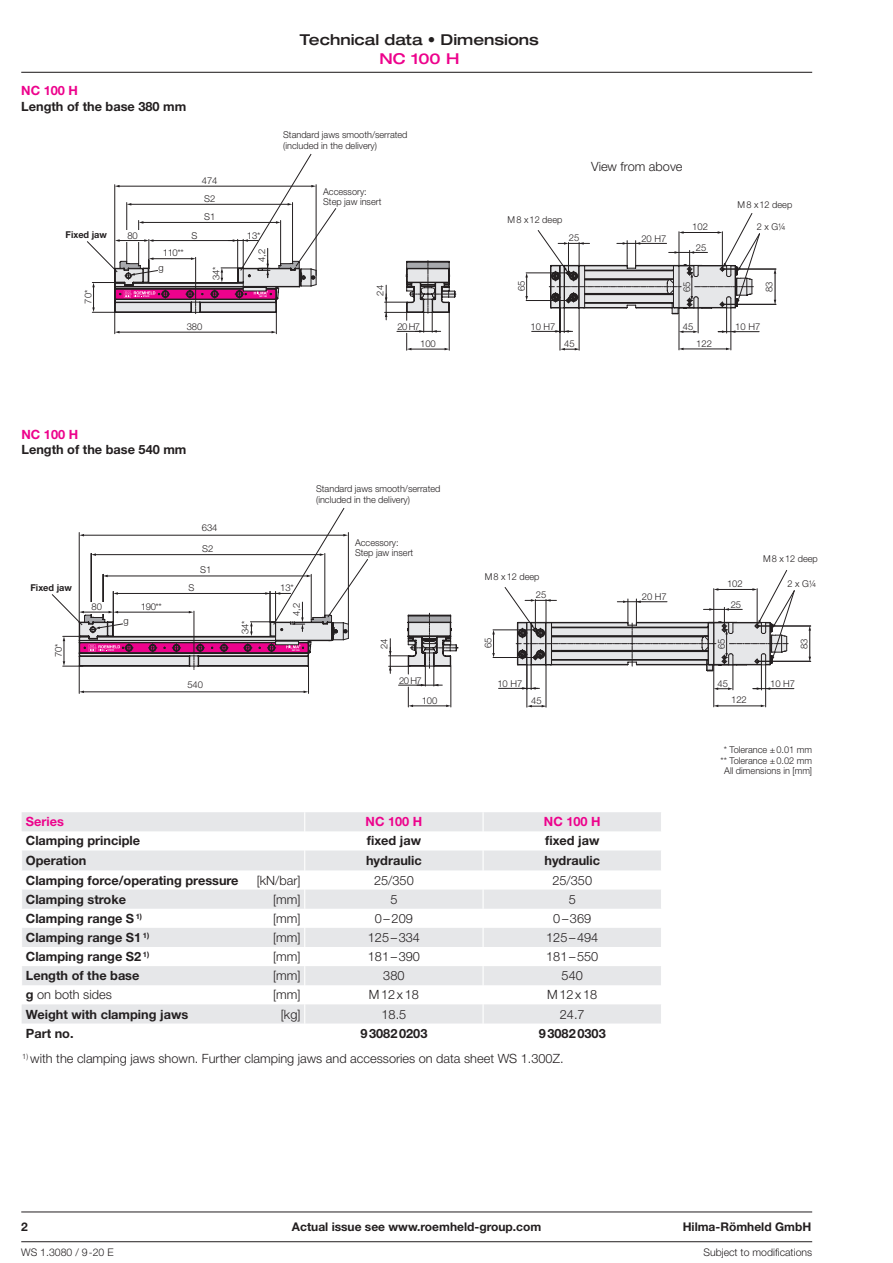
<style>
.page{position:relative;width:893px;height:1263px;background:#fff}
.page>*{position:absolute;margin:0;border:0;box-sizing:border-box;transform-origin:0 0}
.t1{font:500 expanded 15px/18.8px "Helvetica Neue LT Pro";color:#231f20;text-align:center}
.t2{font:700 12.75px "Helvetica Neue LT Pro";color:#231f20}
.t3{font:300 12.75px "Helvetica Neue LT Pro";color:#231f20}
.t4{font:700 12.75px "Helvetica Neue LT Pro";color:#ed028c}
.t5{font:700 12px "Helvetica Neue LT Pro";color:#231f20}
.t6{font:300 10.5px "Helvetica Neue LT Pro";color:#231f20}
.t7{font:300 9.45px/10.5px "Helvetica Neue LT Pro";color:#231f20}
.t8{font:700 9.45px "Helvetica Neue LT Pro";color:#231f20}
.t9{font:700 2.25px "Helvetica Neue LT Pro";color:#fff}
.s1{font-weight:300;font-stretch:normal}
.s2{color:#ed028c}
.s3{font-weight:700}
</style>
<div class="page">
<hr style="left:21px;top:72px;width:791px;height:1px;background:#231f20">
<hr style="left:21px;top:1241px;width:791px;height:1px;background:#231f20">
<hr style="left:21px;top:1212px;width:791px;height:1px;background:#231f20">
<hr style="left:722px;top:304px;width:54px;height:1px;background:#231f20">
<hr style="left:722px;top:269px;width:54px;height:1px;background:#231f20">
<svg style="left:774px;top:269px;width:2px;height:35px"></svg>
<hr style="left:757px;top:661px;width:54px;height:1px;background:#231f20">
<hr style="left:757px;top:626px;width:54px;height:1px;background:#231f20">
<svg style="left:808px;top:626px;width:3px;height:35px"></svg>
<svg style="left:22px;top:812px;width:639px;height:211px;fill:#e6e7e9"></svg>
<svg style="left:482px;top:812px;width:2px;height:38px"></svg>
<hr style="left:482px;top:850px;width:2px;height:20px;background:#fff">
<svg style="left:482px;top:870px;width:2px;height:19px"></svg>
<hr style="left:482px;top:889px;width:2px;height:20px;background:#fff">
<svg style="left:482px;top:909px;width:2px;height:114px"></svg>
<svg style="left:304px;top:812px;width:1px;height:211px"></svg>
<svg style="left:87px;top:154px;width:673px;height:196px"></svg>
<svg style="left:52px;top:508px;width:743px;height:199px"></svg>
<h2 class="t4" style="left:21px;top:83px;width:58px">NC 100 H</h2>
<h2 class="t2" style="left:21px;top:98px;width:167px">Length of the base 380 mm</h2>
<p class="t7" style="left:202px;top:175px;width:17px">474</p>
<p class="t7" style="left:204px;top:193px;width:13px">S2</p>
<p class="t7" style="left:204px;top:212px;width:13px">S1</p>
<p class="t8" style="left:66px;top:229px;width:43px">Fixed jaw</p>
<p class="t7" style="left:83px;top:304px;width:15px;rotate:-90deg">70*</p>
<p class="t7" style="left:127px;top:230px;width:12px">80</p>
<p class="t7" style="left:159px;top:245px;width:27px;line-height:15px;text-indent:4px">110** g</p>
<p class="t7" style="left:191px;top:230px;width:7px">S</p>
<p class="t7" style="left:211px;top:280px;width:15px;rotate:-90deg">34*</p>
<p class="t7" style="left:187px;top:321px;width:17px">380</p>
<h1 class="t1" style="left:300px;top:30px;width:241px">Technical data <span class="s1">•</span> Dimensions<br><span class="s2">NC 100 H</span></h1>
<p class="t7" style="left:247px;top:230px;width:15px">13*</p>
<p class="t7" style="left:256px;top:262px;width:15px;rotate:-90deg">4,2</p>
<p class="t9" style="left:260px;top:294px;width:9px">NC 100</p>
<p class="t7" style="left:283px;top:129px;width:126px">Standard jaws smooth/serrated (included in the delivery)</p>
<p class="t7" style="left:323px;top:186px;width:60px">Accessory:<br>Step jaw insert</p>
<p class="t7" style="left:375px;top:296px;width:12px;rotate:-90deg">24</p>
<p class="t7" style="left:397px;top:321px;width:24px">20 H7</p>
<p class="t7" style="left:420px;top:338px;width:17px">100</p>
<h2 class="t3" style="left:591px;top:158px;width:93px">View from above</h2>
<p class="t7" style="left:508px;top:214px;width:56px">M8 x12 deep</p>
<p class="t7" style="left:569px;top:232px;width:12px">25</p>
<p class="t7" style="left:641px;top:233px;width:27px">20 H7</p>
<p class="t7" style="left:692px;top:217px;width:17px;line-height:20.4px;text-align:center">102<br>25</p>
<p class="t7" style="left:738px;top:199px;width:56px">M8 x12 deep</p>
<p class="t7" style="left:757px;top:222px;width:31px">2 x G¼</p>
<p class="t7" style="left:516px;top:291px;width:12px;rotate:-90deg">65</p>
<p class="t7" style="left:764px;top:292px;width:12px;rotate:-90deg">83</p>
<p class="t7" style="left:681px;top:292px;width:12px;rotate:-90deg">65</p>
<p class="t7" style="left:530px;top:321px;width:27px">10 H7</p>
<p class="t7" style="left:564px;top:338px;width:12px">45</p>
<p class="t7" style="left:683px;top:321px;width:12px">45</p>
<p class="t7" style="left:735px;top:321px;width:27px">10 H7</p>
<p class="t7" style="left:696px;top:338px;width:17px">122</p>
<h2 class="t4" style="left:21px;top:426px;width:58px">NC 100 H</h2>
<h2 class="t2" style="left:21px;top:441px;width:167px">Length of the base 540 mm</h2>
<p class="t8" style="left:31px;top:582px;width:43px">Fixed jaw</p>
<p class="t7" style="left:53px;top:657px;width:15px;rotate:-90deg">70*</p>
<p class="t7" style="left:92px;top:601px;width:12px">80</p>
<p class="t7" style="left:124px;top:615px;width:7px">g</p>
<p class="t7" style="left:141px;top:601px;width:22px">190**</p>
<p class="t7" style="left:202px;top:522px;width:17px">634</p>
<p class="t7" style="left:202px;top:543px;width:13px">S2</p>
<p class="t7" style="left:200px;top:564px;width:13px">S1</p>
<p class="t7" style="left:189px;top:583px;width:7px">S</p>
<p class="t7" style="left:187px;top:680px;width:17px">540</p>
<p class="t7" style="left:240px;top:634px;width:15px;rotate:-90deg">34*</p>
<p class="t7" style="left:280px;top:582px;width:15px">13*</p>
<p class="t7" style="left:291px;top:616px;width:15px;rotate:-90deg">4,2</p>
<p class="t9" style="left:292px;top:648px;width:9px">NC 100</p>
<p class="t7" style="left:316px;top:483px;width:126px">Standard jaws smooth/serrated (included in the delivery)</p>
<p class="t7" style="left:355px;top:537px;width:60px">Accessory:<br>Step jaw insert</p>
<p class="t7" style="left:379px;top:649px;width:12px;rotate:-90deg">24</p>
<p class="t7" style="left:399px;top:675px;width:24px">20 H7</p>
<p class="t7" style="left:422px;top:695px;width:17px">100</p>
<p class="t7" style="left:485px;top:571px;width:56px">M8 x12 deep</p>
<p class="t7" style="left:536px;top:589px;width:12px">25</p>
<p class="t7" style="left:483px;top:648px;width:12px;rotate:-90deg">65</p>
<p class="t7" style="left:497px;top:678px;width:27px">10 H7</p>
<p class="t7" style="left:531px;top:695px;width:12px">45</p>
<p class="t7" style="left:642px;top:591px;width:27px">20 H7</p>
<p class="t7" style="left:727px;top:573px;width:17px;line-height:20.4px;text-align:center">102<br>25</p>
<p class="t7" style="left:716px;top:649px;width:12px;rotate:-90deg">65</p>
<p class="t7" style="left:763px;top:553px;width:56px">M8 x12 deep</p>
<p class="t7" style="left:787px;top:578px;width:31px">2 x G¼</p>
<p class="t7" style="left:799px;top:649px;width:12px;rotate:-90deg">83</p>
<p class="t7" style="left:718px;top:678px;width:12px">45</p>
<p class="t7" style="left:770px;top:678px;width:27px">10 H7</p>
<p class="t7" style="left:731px;top:695px;width:17px">122</p>
<p class="t7" style="left:721px;top:744px;width:93px;text-align:center">* Tolerance ±0.01 mm ** Tolerance ±0.02 mm<br>All dimensions in [mm]</p>
<h2 class="t4" style="left:26px;top:814px;width:40px">Series</h2>
<h2 class="t4" style="left:366px;top:814px;width:58px">NC 100 H</h2>
<h2 class="t4" style="left:544px;top:814px;width:58px">NC 100 H</h2>
<h2 class="t2" style="left:26px;top:833px;width:116px">Clamping principle</h2>
<h2 class="t2" style="left:367px;top:833px;width:56px">fixed jaw</h2>
<h2 class="t2" style="left:545px;top:833px;width:56px">fixed jaw</h2>
<h2 class="t2" style="left:26px;top:853px;width:62px">Operation</h2>
<h2 class="t2" style="left:366px;top:853px;width:57px">hydraulic</h2>
<h2 class="t2" style="left:544px;top:853px;width:57px">hydraulic</h2>
<h2 class="t2" style="left:26px;top:872px;width:214px">Clamping force/operating pressure</h2>
<h2 class="t3" style="left:257px;top:872px;width:45px">[kN/bar]</h2>
<h2 class="t3" style="left:374px;top:872px;width:41px">25/350</h2>
<h2 class="t3" style="left:552px;top:872px;width:41px">25/350</h2>
<h2 class="t2" style="left:26px;top:891px;width:102px">Clamping stroke</h2>
<h2 class="t3" style="left:273px;top:891px;width:29px">[mm]</h2>
<h2 class="t3" style="left:390px;top:891px;width:9px">5</h2>
<h2 class="t3" style="left:569px;top:891px;width:9px">5</h2>
<h2 class="t2" style="left:26px;top:910px;width:118px">Clamping range S <sup>1)</sup></h2>
<h2 class="t3" style="left:273px;top:910px;width:29px">[mm]</h2>
<h2 class="t3" style="left:375px;top:910px;width:39px">0–209</h2>
<h2 class="t3" style="left:553px;top:910px;width:39px">0–369</h2>
<h2 class="t2" style="left:26px;top:929px;width:125px">Clamping range S1 <sup>1)</sup></h2>
<h2 class="t3" style="left:273px;top:930px;width:29px">[mm]</h2>
<h2 class="t3" style="left:368px;top:930px;width:54px">125–334</h2>
<h2 class="t3" style="left:546px;top:930px;width:54px">125–494</h2>
<h2 class="t2" style="left:26px;top:949px;width:125px">Clamping range S2 <sup>1)</sup></h2>
<h2 class="t3" style="left:273px;top:949px;width:29px">[mm]</h2>
<h2 class="t3" style="left:368px;top:949px;width:54px">181–390</h2>
<h2 class="t3" style="left:546px;top:949px;width:54px">181–550</h2>
<h2 class="t2" style="left:26px;top:968px;width:115px">Length of the base</h2>
<h2 class="t3" style="left:273px;top:968px;width:29px">[mm]</h2>
<h2 class="t3" style="left:383px;top:968px;width:23px">380</h2>
<h2 class="t3" style="left:562px;top:968px;width:23px">540</h2>
<h2 class="t3" style="left:26px;top:987px;width:87px"><span class="s3">g</span> on both sides</h2>
<h2 class="t3" style="left:273px;top:987px;width:29px">[mm]</h2>
<h2 class="t3" style="left:369px;top:987px;width:51px">M12x18</h2>
<h2 class="t3" style="left:547px;top:987px;width:51px">M12x18</h2>
<h2 class="t2" style="left:26px;top:1006px;width:164px">Weight with clamping jaws</h2>
<h2 class="t3" style="left:281px;top:1006px;width:21px">[kg]</h2>
<h2 class="t3" style="left:381px;top:1006px;width:26px">18.5</h2>
<h2 class="t3" style="left:560px;top:1006px;width:26px">24.7</h2>
<h2 class="t2" style="left:26px;top:1025px;width:49px">Part no.</h2>
<h2 class="t2" style="left:360px;top:1025px;width:68px">930820203</h2>
<h2 class="t2" style="left:539px;top:1025px;width:68px">930820303</h2>
<h2 class="t3" style="left:22px;top:1051px;width:543px"><sup>1)</sup> with the clamping jaws shown. Further clamping jaws and accessories on data sheet WS 1.300Z.</h2>
<p class="t5" style="left:21px;top:1220px;width:8px">2</p>
<p class="t5" style="left:292px;top:1220px;width:251px">Actual issue see www.roemheld-group.com</p>
<p class="t5" style="left:683px;top:1220px;width:130px">Hilma-Römheld GmbH</p>
<p class="t6" style="left:21px;top:1245px;width:94px">WS 1.3080 / 9-20 E</p>
<p class="t6" style="left:703px;top:1245px;width:110px">Subject to modifications</p>
</div>
